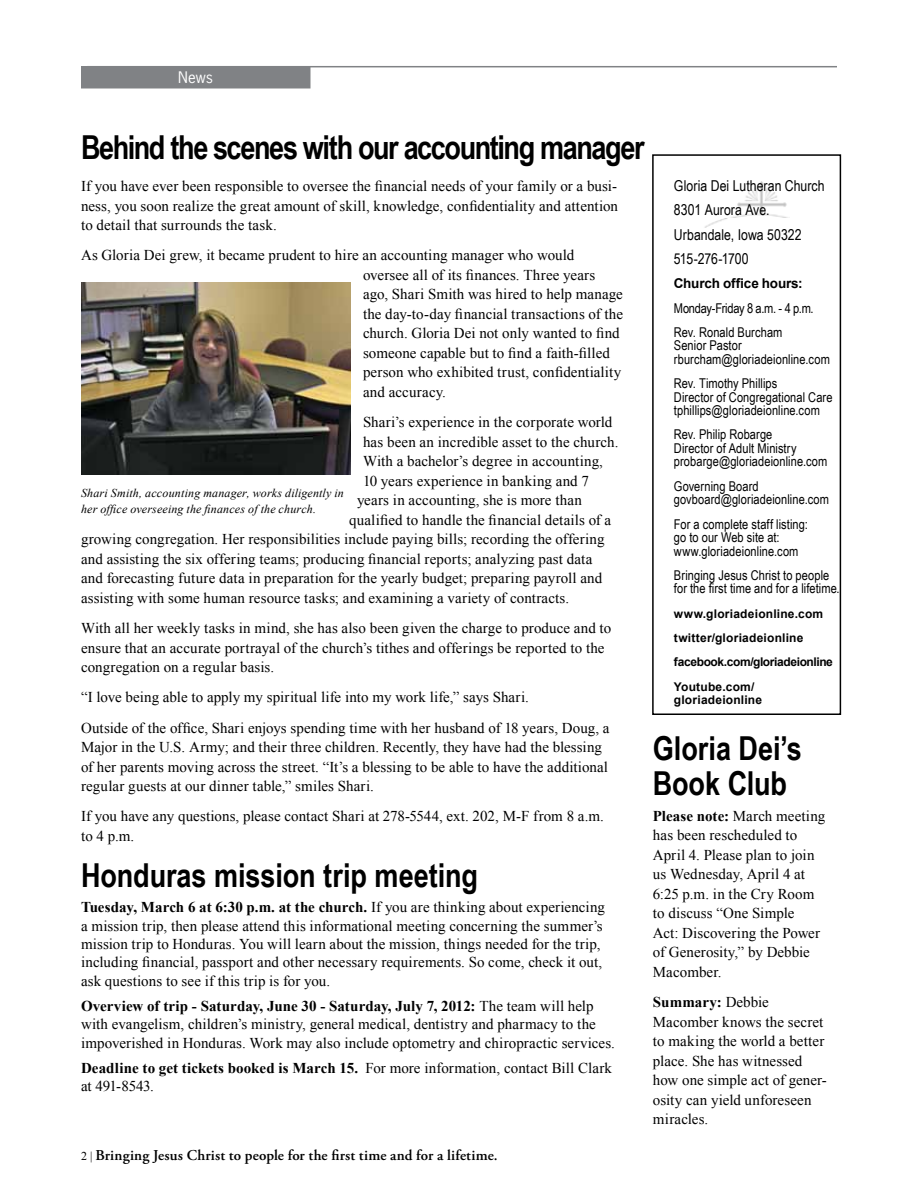
<style>
.page{position:relative;width:918px;height:1188px;background:#fff}
.page>*{position:absolute;margin:0;border:0;box-sizing:border-box;transform-origin:0 0}
.t1{font:700 33px/34.5px "Arial Narrow";letter-spacing:-.01em;color:#000}
.t2{font:700 33px "Arial Narrow";letter-spacing:-.045em;color:#000}
.t3{font:15px/19.5px "Times New Roman";letter-spacing:.005em;color:#000}
.t4{font:15px/18.3px "Times New Roman";letter-spacing:-.02em;color:#000}
.t5{font:15px/24.3px "Arial Narrow";letter-spacing:.005em;color:#000}
.t6{font:600 15px "Adobe Garamond Pro";letter-spacing:.01em;color:#000}
.t7{font:15px "News Gothic Std";color:#fff}
.t8{font:13.5px/13.5px "Arial Narrow";letter-spacing:.005em;color:#000}
.t9{font:700 13.5px "Arial";letter-spacing:-.015em;color:#000}
.t10{font:700 12px/24.3px "Arial";letter-spacing:.015em;color:#000}
.t11{font:italic 12px/16.5px "Times New Roman";letter-spacing:.015em;color:#000}
.s1{font-weight:700}
.s2{font-family:"Times New Roman";font-weight:400;font-size:12px}
</style>
<div class="page">
<hr style="left:87px;top:66px;width:750px;height:1px;background:#808285">
<div style="left:82px;top:67px;width:228px;height:21px;background:#808285"></div>
<img style="left:704px;top:182px;width:84px;height:46px">
<div style="left:652px;top:154px;width:189px;height:561px;border:2px solid #000"></div>
<img style="left:81px;top:282px;width:269px;height:193px">
<p class="t7" style="left:178px;top:68px;width:36px">News</p>
<h1 class="t2" style="left:81px;top:122px;width:565px">Behind the scenes with our accounting manager</h1>
<p class="t3" style="left:81px;top:176px;width:539px;text-align:justify">If you have ever been responsible to oversee the financial needs of your family or a busi&shy;ness, you soon realize the great amount of skill, knowledge, confidentiality and attention to detail that surrounds the task.</p>
<p class="t3" style="left:363px;top:245px;width:262px;text-indent:-282px">As Gloria Dei grew, it became prudent to hire an accounting manager who would oversee all of its finances. Three years ago, Shari Smith was hired to help manage the day-to-day financial transactions of the church. Gloria Dei not only wanted to find someone capable but to find a faith-filled person who exhibited trust, confidentiality and accuracy.</p>
<p class="t3" style="left:363px;top:412px;width:251px">Shari’s experience in the corporate world</p>
<p class="t3" style="left:363px;top:432px;width:257px">has been an incredible asset to the church.</p>
<p class="t3" style="left:363px;top:451px;width:241px">With a bachelor’s degree in accounting,</p>
<p class="t3" style="left:363px;top:471px;width:228px">10 years experience in banking and 7</p>
<p class="t3" style="left:357px;top:490px;width:226px">years in accounting, she is more than</p>
<p class="t3" style="left:349px;top:510px;width:264px">qualified to handle the financial details of a</p>
<p class="t3" style="left:81px;top:529px;width:525px">growing congregation. Her responsibilities include paying bills; recording the offering</p>
<p class="t3" style="left:81px;top:549px;width:513px">and assisting the six offering teams; producing financial reports; analyzing past data</p>
<p class="t3" style="left:81px;top:568px;width:523px">and forecasting future data in preparation for the yearly budget; preparing payroll and</p>
<p class="t3" style="left:81px;top:588px;width:490px">assisting with some human resource tasks; and examining a variety of contracts.</p>
<p class="t3" style="left:81px;top:618px;width:532px">With all her weekly tasks in mind, she has also been given the charge to produce and to ensure that an accurate portrayal of the church’s tithes and offerings be reported to the congregation on a regular basis.</p>
<p class="t3" style="left:81px;top:682px;width:530px;line-height:30.3px">“I love being able to apply my spiritual life into my work life,” says Shari.<br>Outside of the office, Shari enjoys spending time with her husband of 18 years, Doug, a</p>
<p class="t3" style="left:81px;top:737px;width:529px">Major in the U.S. Army; and their three children. Recently, they have had the blessing of her parents moving across the street. “It’s a blessing to be able to have the additional regular guests at our dinner table,” smiles Shari.</p>
<p class="t3" style="left:81px;top:806px;width:525px">If you have any questions, please contact Shari at 278-5544, ext. 202, M-F from 8 a.m. to 4 p.m.</p>
<h1 class="t1" style="left:81px;top:857px;width:399px">Honduras mission trip meeting</h1>
<p class="t3" style="left:81px;top:898px;width:526px;line-height:18.3px"><span class="s1">Tuesday, March 6 at 6:30 p.m. at the church.</span> If you are thinking about experiencing a mission trip, then please attend this informational meeting concerning the summer’s mission trip to Honduras. You will learn about the mission, things needed for the trip, including financial, passport and other necessary requirements. So come, check it out, ask questions to see if this trip is for you.</p>
<p class="t3" style="left:81px;top:996px;width:535px;line-height:18.3px"><span class="s1">Overview of trip - Saturday, June 30 - Saturday, July 7, 2012:</span> The team will help with evangelism, children’s ministry, general medical, dentistry and pharmacy to the impoverished in Honduras. Work may also include optometry and chiropractic services.</p>
<p class="t4" style="left:81px;top:1058px;width:532px"><span class="s1">Deadline to get tickets booked is March 15.</span> For more information, contact Bill Clark at 491-8543.</p>
<p class="t11" style="left:81px;top:484px;width:264px">Shari Smith, accounting manager, works diligently in her office overseeing the finances of the church.</p>
<p class="t6" style="left:81px;top:1147px;width:418px"><span class="s2">2 |</span> Bringing Jesus Christ to people for the first time and for a lifetime.</p>
<p class="t5" style="left:674px;top:173px;width:152px">Gloria Dei Lutheran Church<br>8301 Aurora Ave.<br>Urbandale, Iowa 50322<br>515-276-1700</p>
<p class="t9" style="left:674px;top:275px;width:130px">Church office hours:</p>
<p class="t8" style="left:674px;top:295px;width:141px;line-height:24.3px">Monday-Friday 8 a.m. - 4 p.m.<br>Rev. Ronald Burcham</p>
<p class="t8" style="left:674px;top:338px;width:158px">Senior Pastor rburcham@gloriadeionline.com</p>
<p class="t8" style="left:674px;top:376px;width:160px">Rev. Timothy Phillips<br>Director of Congregational Care tphillips@gloriadeionline.com</p>
<p class="t8" style="left:674px;top:427px;width:155px">Rev. Philip Robarge<br>Director of Adult Ministry probarge@gloriadeionline.com</p>
<p class="t8" style="left:674px;top:479px;width:157px">Governing Board govboard@gloriadeionline.com</p>
<p class="t8" style="left:674px;top:517px;width:136px">For a complete staff listing: go to our Web site at: www.gloriadeionline.com</p>
<p class="t8" style="left:674px;top:568px;width:167px">Bringing Jesus Christ to people for the first time and for a lifetime.</p>
<p class="t10" style="left:674px;top:602px;width:161px">www.gloriadeionline.com twitter/gloriadeionline facebook.com/gloriadeionline<br>Youtube.com/</p>
<p class="t10" style="left:674px;top:688px;width:90px">gloriadeionline</p>
<h1 class="t1" style="left:653px;top:730px;width:150px">Gloria Dei’s<br>Book Club</h1>
<p class="t3" style="left:653px;top:806px;width:174px"><span class="s1">Please note:</span> March meeting has been rescheduled to<br>April 4. Please plan to join us Wednesday, April 4 at<br>6:25 p.m. in the Cry Room to discuss “One Simple<br>Act: Discovering the Power of Generosity,” by Debbie<br>Macomber.</p>
<p class="t3" style="left:653px;top:992px;width:175px"><span class="s1">Summary:</span> Debbie<br>Macomber knows the secret to making the world a better place. She has witnessed how one simple act of gener&shy;osity can yield unforeseen miracles.</p>
</div>
